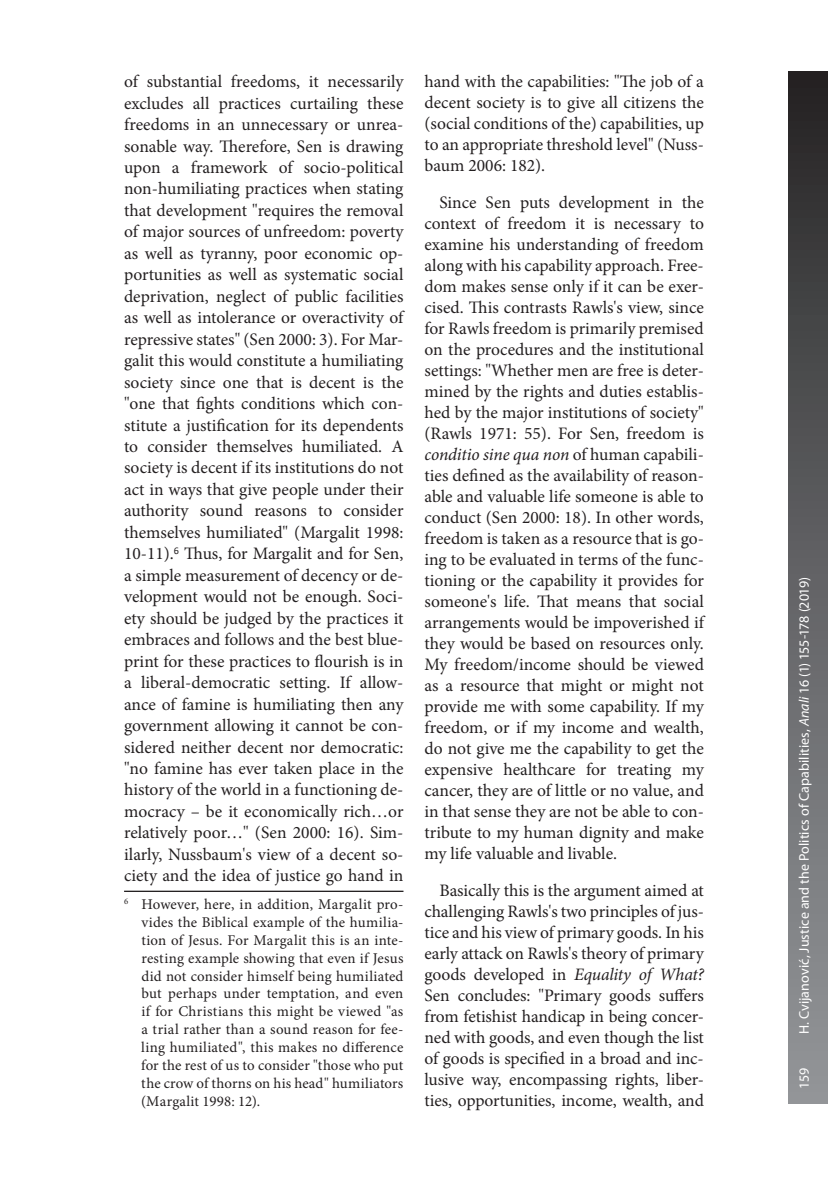
<style>
.page{position:relative;width:828px;height:1180px;background:#fff}
.page>*{position:absolute;margin:0;border:0;box-sizing:border-box;transform-origin:0 0}
.t1{font:17.5px/21px "Minion Pro";letter-spacing:-.005em;color:#231f20;text-align:justify}
.t2{font:14.88px/17.8px "Minion Pro";letter-spacing:.01em;color:#231f20;text-align:justify}
.t3{font:14px "Myriad Pro";color:#fff}
.s1{font-style:italic}
</style>
<div class="page">
<div style="left:788px;top:71px;width:40px;height:1032px;background:linear-gradient(to bottom,#292728,#979a9d)"></div>
<hr style="left:124px;top:890px;width:279px;height:2px;background:#231f20">
<p class="t1" style="left:124px;top:71px;width:281px;line-height:21.5px">of substantial freedoms, it necessarily excludes all practices curtailing these freedoms in an unnecessary or unrea&shy;sonable way. Therefore, Sen is drawing upon a framework of socio-political non-humiliating practices when stating that development "requires the removal of major sources of unfreedom: poverty as well as tyranny, poor economic op&shy;portunities as well as systematic social deprivation, neglect of public facilities as well as intolerance or overactivity of repressive states" (Sen 2000: 3). For Mar&shy;galit this would constitute a humiliating society since one that is decent is the "one that fights conditions which con&shy;stitute a justification for its dependents to consider themselves humiliated. A society is decent if its institutions do not act in ways that give people under their authority sound reasons to consider themselves humiliated" (Margalit 1998:<br>10-11).<sup>6</sup> Thus, for Margalit and for Sen, a simple measurement of decency or de&shy;velopment would not be enough. Soci&shy;ety should be judged by the practices it embraces and follows and the best blue&shy;print for these practices to flourish is in a liberal-democratic setting. If allow&shy;ance of famine is humiliating then any government allowing it cannot be con&shy;sidered neither decent nor democratic: "no famine has ever taken place in the history of the world in a functioning de&shy;mocracy – be it economically rich…or relatively poor…" (Sen 2000: 16). Sim&shy;ilarly, Nussbaum's view of a decent so&shy;ciety and the idea of justice go hand in</p>
<p class="t2" style="left:141px;top:895px;width:264px;text-indent:-17px"><sup>6</sup> However, here, in addition, Margalit pro&shy;vides the Biblical example of the humilia&shy;tion of Jesus. For Margalit this is an inte&shy;resting example showing that even if Jesus did not consider himself being humiliated but perhaps under temptation, and even if for Christians this might be viewed "as a trial rather than a sound reason for fee&shy;ling humiliated", this makes no difference for the rest of us to consider "those who put the crow of thorns on his head" humiliators (Margalit 1998: 12).</p>
<p class="t1" style="left:424px;top:71px;width:281px">hand with the capabilities: "The job of a decent society is to give all citizens the (social conditions of the) capabilities, up to an appropriate threshold level" (Nuss&shy;baum 2006: 182).</p>
<p class="t1" style="left:424px;top:192px;width:281px;text-indent:15px">Since Sen puts development in the context of freedom it is necessary to examine his understanding of freedom along with his capability approach. Free&shy;dom makes sense only if it can be exer&shy;cised. This contrasts Rawls's view, since for Rawls freedom is primarily premised on the procedures and the institutional settings: "Whether men are free is deter&shy;mined by the rights and duties establis&shy;hed by the major institutions of society" (Rawls 1971: 55). For Sen, freedom is <span class="s1">conditio sine qua non</span> of human capabili&shy;ties defined as the availability of reason&shy;able and valuable life someone is able to conduct (Sen 2000: 18). In other words, freedom is taken as a resource that is go&shy;ing to be evaluated in terms of the func&shy;tioning or the capability it provides for someone's life. That means that social arrangements would be impoverished if they would be based on resources only.<br>My freedom/income should be viewed as a resource that might or might not provide me with some capability. If my freedom, or if my income and wealth, do not give me the capability to get the expensive healthcare for treating my cancer, they are of little or no value, and in that sense they are not be able to con&shy;tribute to my human dignity and make my life valuable and livable.</p>
<p class="t1" style="left:424px;top:879px;width:281px;text-indent:15px">Basically this is the argument aimed at challenging Rawls's two principles of jus&shy;tice and his view of primary goods. In his early attack on Rawls's theory of primary goods developed in <span class="s1">Equality of What?<br></span>Sen concludes: "Primary goods suffers from fetishist handicap in being concer&shy;ned with goods, and even though the list of goods is specified in a broad and inc&shy;lusive way, encompassing rights, liber&shy;ties, opportunities, income, wealth, and</p>
<p class="t3" style="left:795px;top:1034px;width:458px;rotate:-90deg">H. Cvijanović, Justice and the Politics of Capabilities, <span class="s1">Anali</span> 16 (1) 155-178 (2019)</p>
<p class="t3" style="left:795px;top:1088px;width:22px;rotate:-90deg">159</p>
</div>
